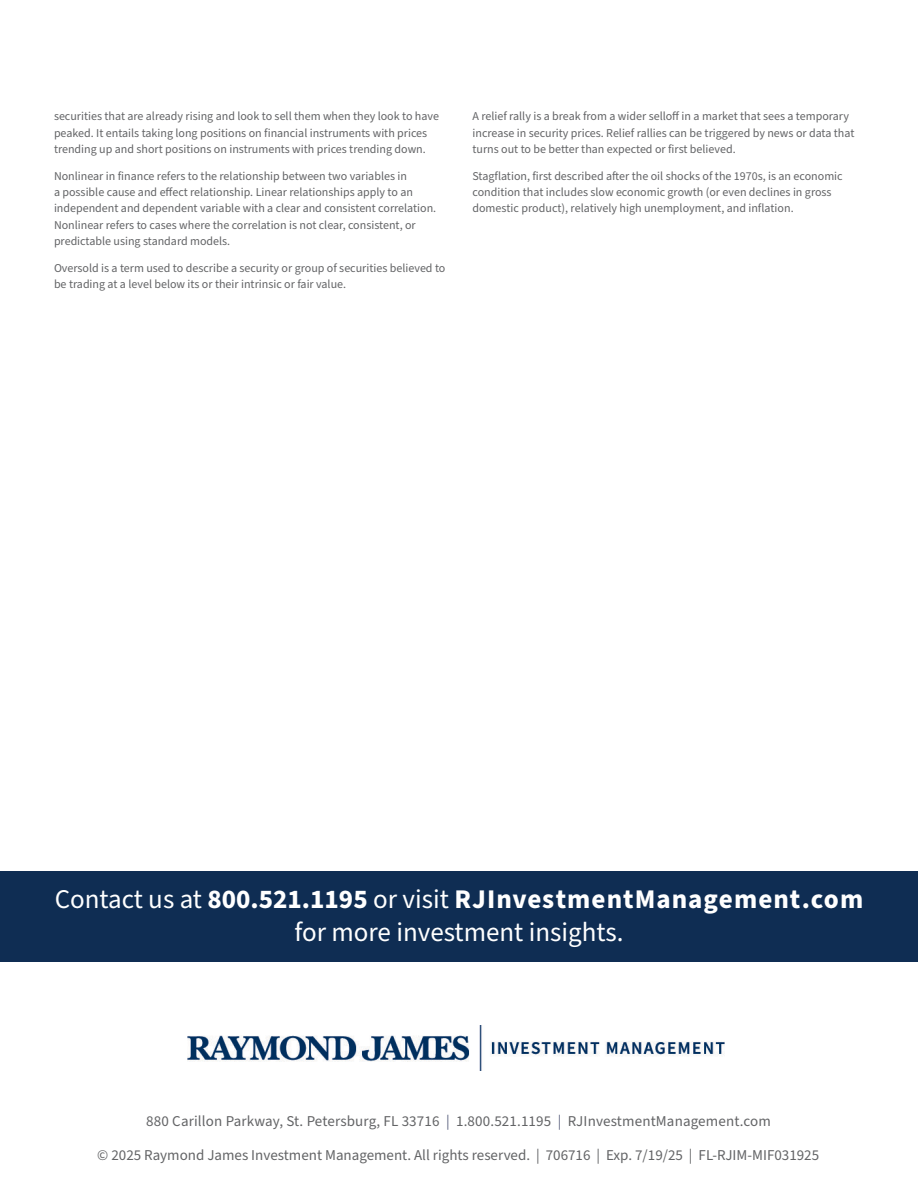
<style>
.page{position:relative;width:918px;height:1188px;background:#fff}
.page>*{position:absolute;margin:0;border:0;box-sizing:border-box;transform-origin:0 0}
.t1{font:27px/33px "Source Sans Pro";color:#fff;text-align:center}
.t2{font:15px "Source Sans Pro";color:#636466}
.MIF_-_Disclosure_body{font:12px/16.4px "Source Sans Pro";color:#636466}
.s1{font-weight:700}
.s2{color:#606683}
</style>
<div class="page">
<div style="left:0;top:871px;width:918px;height:91px;background:#0f2d53"></div>
<img style="left:187px;top:1025px;width:538px;height:46px">
<p class="MIF_-_Disclosure_body" style="left:54px;top:109px;width:387px">securities that are already rising and look to sell them when they look to have peaked. It entails taking long positions on financial instruments with prices trending up and short positions on instruments with prices trending down.</p>
<p class="MIF_-_Disclosure_body" style="left:54px;top:168px;width:384px">Nonlinear in finance refers to the relationship between two variables in<br>a possible cause and effect relationship. Linear relationships apply to an independent and dependent variable with a clear and consistent correlation.<br>Nonlinear refers to cases where the correlation is not clear, consistent, or predictable using standard models.</p>
<p class="MIF_-_Disclosure_body" style="left:54px;top:260px;width:393px">Oversold is a term used to describe a security or group of securities believed to be trading at a level below its or their intrinsic or fair value.</p>
<p class="MIF_-_Disclosure_body" style="left:472px;top:109px;width:383px">A relief rally is a break from a wider selloff in a market that sees a temporary increase in security prices. Relief rallies can be triggered by news or data that turns out to be better than expected or first believed.</p>
<p class="MIF_-_Disclosure_body" style="left:472px;top:168px;width:372px">Stagflation, first described after the oil shocks of the 1970s, is an economic condition that includes slow economic growth (or even declines in gross domestic product), relatively high unemployment, and inflation.</p>
<p class="t1" style="left:55px;top:883px;width:810px">Contact us at <span class="s1">800.521.1195</span> or visit <span class="s1">RJInvestmentManagement.com </span>for more investment insights.</p>
<p class="t2" style="left:146px;top:1111px;width:626px">880 Carillon Parkway, St. Petersburg, FL 33716 <span class="s2">|</span> 1.800.521.1195 <span class="s2">|</span> RJInvestmentManagement.com</p>
<p class="t2" style="left:97px;top:1145px;width:723px">© 2025 Raymond James Investment Management. All rights reserved. | 706716 | Exp. 7/19/25 | FL-RJIM-MIF031925</p>
</div>
